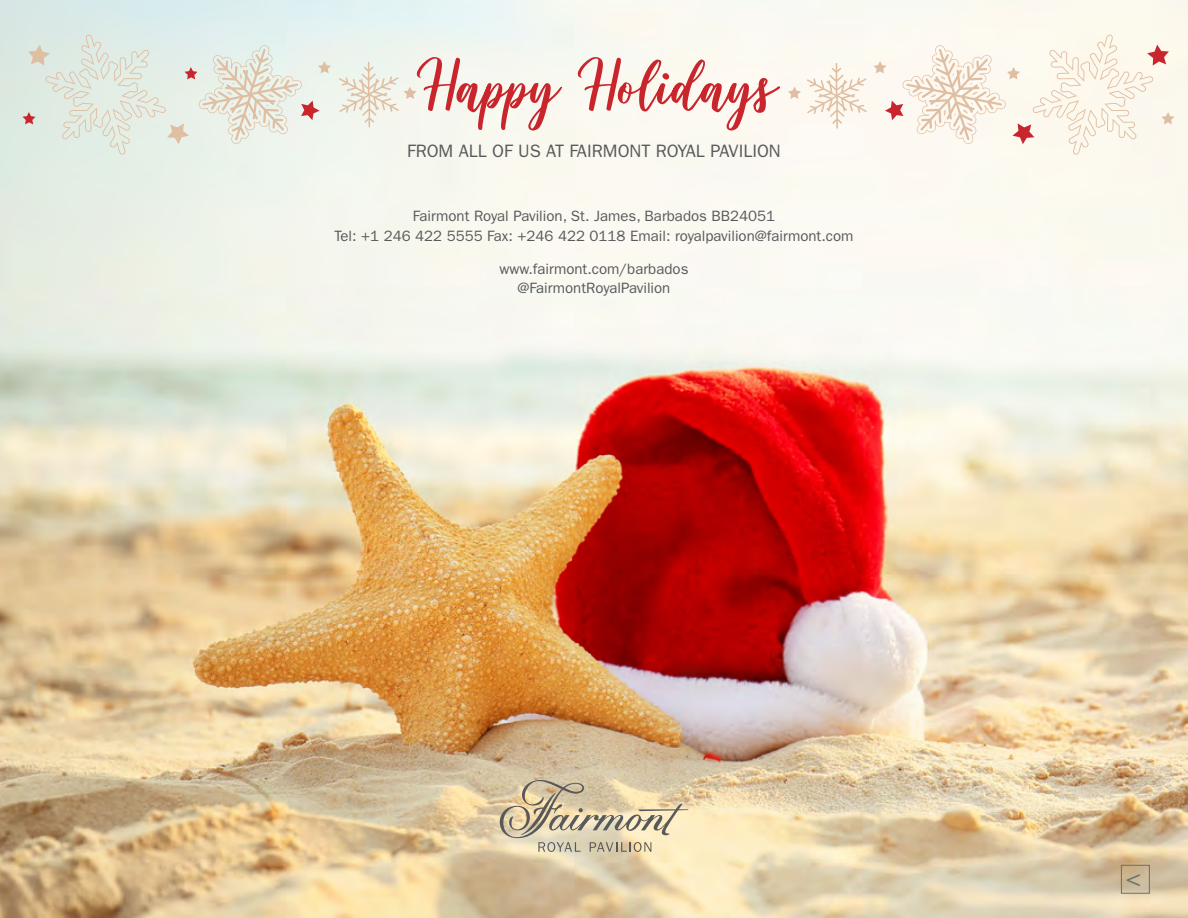
<style>
.page{position:relative;width:1188px;height:918px;background:#fff}
.page>*{position:absolute;margin:0;border:0;box-sizing:border-box;transform-origin:0 0}
.t1{font:27.15px "ITC Franklin Gothic Std";color:#6d6e71}
.t2{font:18px "ITC Franklin Gothic Std";color:#58595b}
.t3{font:15px/19.5px "ITC Franklin Gothic Std";color:#58595b;text-align:center}
</style>
<div class="page">
<img style="left:0;top:0;width:1188px;height:918px">
<svg style="left:500px;top:780px;width:188px;height:72px;background:#d3c5a5"></svg>
<svg style="left:807px;top:63px;width:60px;height:66px"></svg>
<svg style="left:22px;top:35px;width:309px;height:120px;background:#e4e8df"></svg>
<svg style="left:339px;top:57px;width:441px;height:74px"></svg>
<svg style="left:873px;top:35px;width:302px;height:120px"></svg>
<svg style="left:788px;top:87px;width:13px;height:12px"></svg>
<div style="left:1121px;top:865px;width:29px;height:29px;border:1px solid #6d6e71"></div>
<p class="t2" style="left:407px;top:140px;width:375px">FROM ALL OF US AT FAIRMONT ROYAL PAVILION</p>
<p class="t3" style="left:335px;top:206px;width:520px">Fairmont Royal Pavilion, St. James, Barbados BB24051<br>Tel: +1 246 422 5555 Fax: +246 422 0118 Email: royalpavilion@fairmont.com</p>
<p class="t3" style="left:500px;top:259px;width:190px">www.fairmont.com/barbados @FairmontRoyalPavilion</p>
<h1 class="t1" style="left:1125px;top:863px;width:18px">&lt;</h1>
</div>
